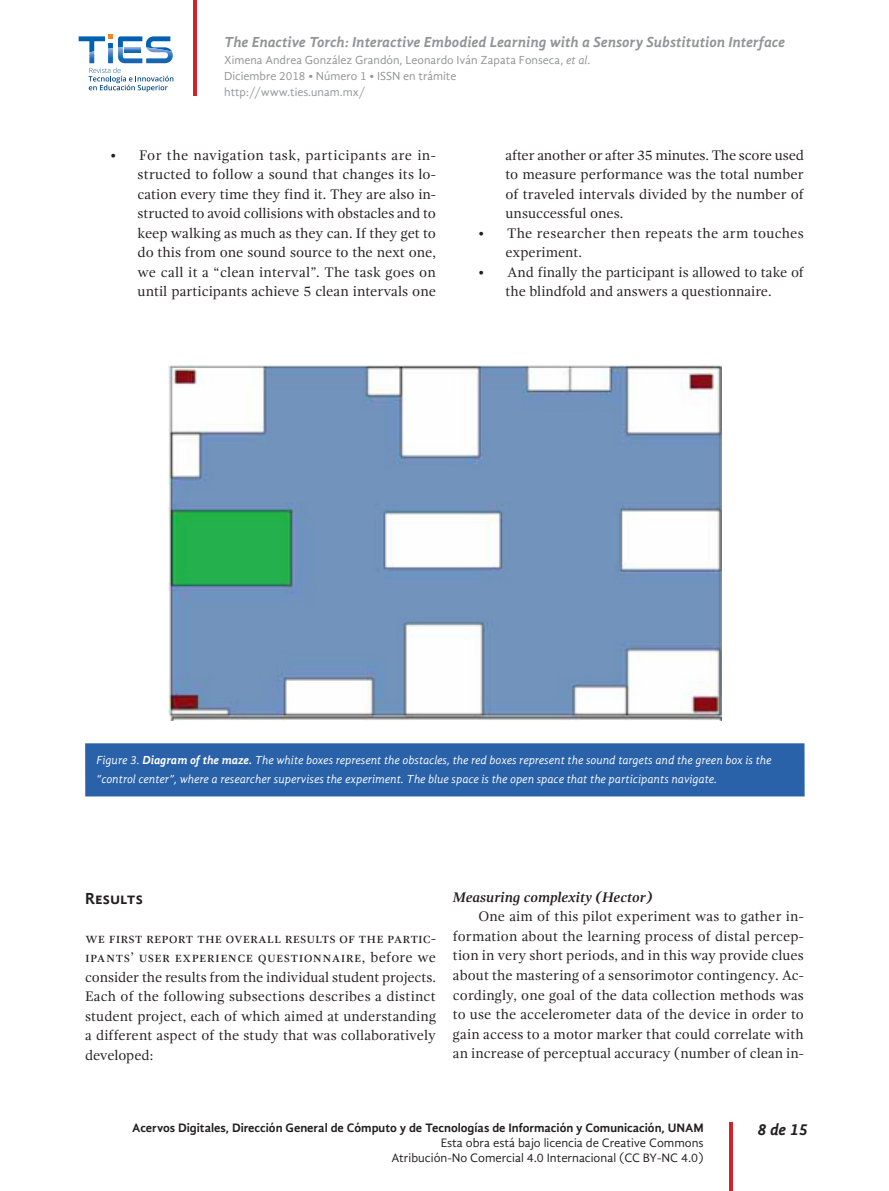
<style>
.page{position:relative;width:889px;height:1191px;background:#fff}
.page>*{position:absolute;margin:0;border:0;box-sizing:border-box;transform-origin:0 0}
.t1{font:700 16.5px "Gandhi Sans";color:#231f20}
.t2{font:italic 700 16.5px "Gandhi Sans";color:#231f20}
.t3{font:italic 700 15px "Gandhi Sans";color:#929394}
.t4{font:14.25px/19.5px "Gandhi Serif";letter-spacing:.01em;color:#231f20;text-align:justify}
.t5{font:italic 700 14.25px "Gandhi Serif";color:#231f20}
.t6{font:12.6px/15px "Gandhi Sans";color:#231f20;text-align:right}
.t7{font:700 12.6px "Gandhi Sans";color:#231f20}
.t8{font:italic 12px/19.5px "Gandhi Sans";color:#fff}
.t9{font:12px/16px "Gandhi Sans";color:#929394}
.t10{font:12px "Gandhi Sans";color:#939598}
.s1{font-style:italic}
.s2{font-weight:700}
</style>
<div class="page">
<hr style="left:193px;top:0;width:3px;height:95px;background:#d1232a">
<hr style="left:729px;top:1121px;width:3px;height:70px;background:#d1232a">
<svg style="left:79px;top:34px;width:94px;height:58px"></svg>
<img style="left:168px;top:365px;width:553px;height:355px">
<div style="left:85px;top:743px;width:719px;height:53px;background:#2a62aa"></div>
<p class="t3" style="left:224px;top:33px;width:562px">The Enactive Torch: Interactive Embodied Learning with a Sensory Substitution Interface</p>
<p class="t9" style="left:224px;top:52px;width:368px">Ximena Andrea González Grandón, Leonardo Iván Zapata Fonseca, <span class="s1">et al</span>.<br>Diciembre 2018 • Número 1 • ISSN en trámite</p>
<p class="t10" style="left:224px;top:85px;width:143px">http://www.ties.unam.mx/</p>
<p class="t4" style="left:138px;top:145px;width:300px;text-indent:-27px">• For the navigation task, participants are in&shy;structed to follow a sound that changes its lo&shy;cation every time they find it. They are also in&shy;structed to avoid collisions with obstacles and to keep walking as much as they can. If they get to do this from one sound source to the next one, we call it a “clean interval”. The task goes on until participants achieve 5 clean intervals one</p>
<p class="t4" style="left:505px;top:145px;width:300px">after another or after 35 minutes. The score used to measure performance was the total number of traveled intervals divided by the number of unsuccessful ones.</p>
<p class="t4" style="left:505px;top:223px;width:300px;text-indent:-27px">• The researcher then repeats the arm touches experiment.</p>
<p class="t4" style="left:478px;top:262px;width:327px;text-align:center">• And finally the participant is allowed to take of the blindfold and answers a questionnaire.</p>
<p class="t8" style="left:96px;top:750px;width:676px">Figure 3. <span class="s2">Diagram of the maze.</span> The white boxes represent the obstacles, the red boxes represent the sound targets and the green box is the “control center”, where a researcher supervises the experiment. The blue space is the open space that the participants navigate.</p>
<p class="t1" style="left:85px;top:888px;width:44px">Results</p>
<p class="t4" style="left:85px;top:928px;width:352px">We first report the overall results of the partic&shy;ipants’ user experience questionnaire, before we consider the results from the individual student projects.</p>
<p class="t4" style="left:85px;top:986px;width:352px">Each of the following subsections describes a distinct student project, each of which aimed at understanding a different aspect of the study that was collaboratively developed:</p>
<p class="t5" style="left:453px;top:889px;width:201px">Measuring complexity (Hector)</p>
<p class="t4" style="left:453px;top:907px;width:352px;text-indent:26px">One aim of this pilot experiment was to gather in&shy;formation about the learning process of distal percep&shy;tion in very short periods, and in this way provide clues about the mastering of a sensorimotor contingency. Ac&shy;cordingly, one goal of the data collection methods was to use the accelerometer data of the device in order to gain access to a motor marker that could correlate with an increase of perceptual accuracy (number of clean in-</p>
<p class="t7" style="left:132px;top:1120px;width:573px">Acervos Digitales, Dirección General de Cómputo y de Tecnologías de Información y Comunicación, UNAM</p>
<p class="t2" style="left:757px;top:1119px;width:52px">8 de 15</p>
<p class="t6" style="left:391px;top:1134px;width:314px">Esta obra está bajo licencia de Creative Commons<br>Atribución-No Comercial 4.0 Internacional (CC BY-NC 4.0)</p>
</div>
